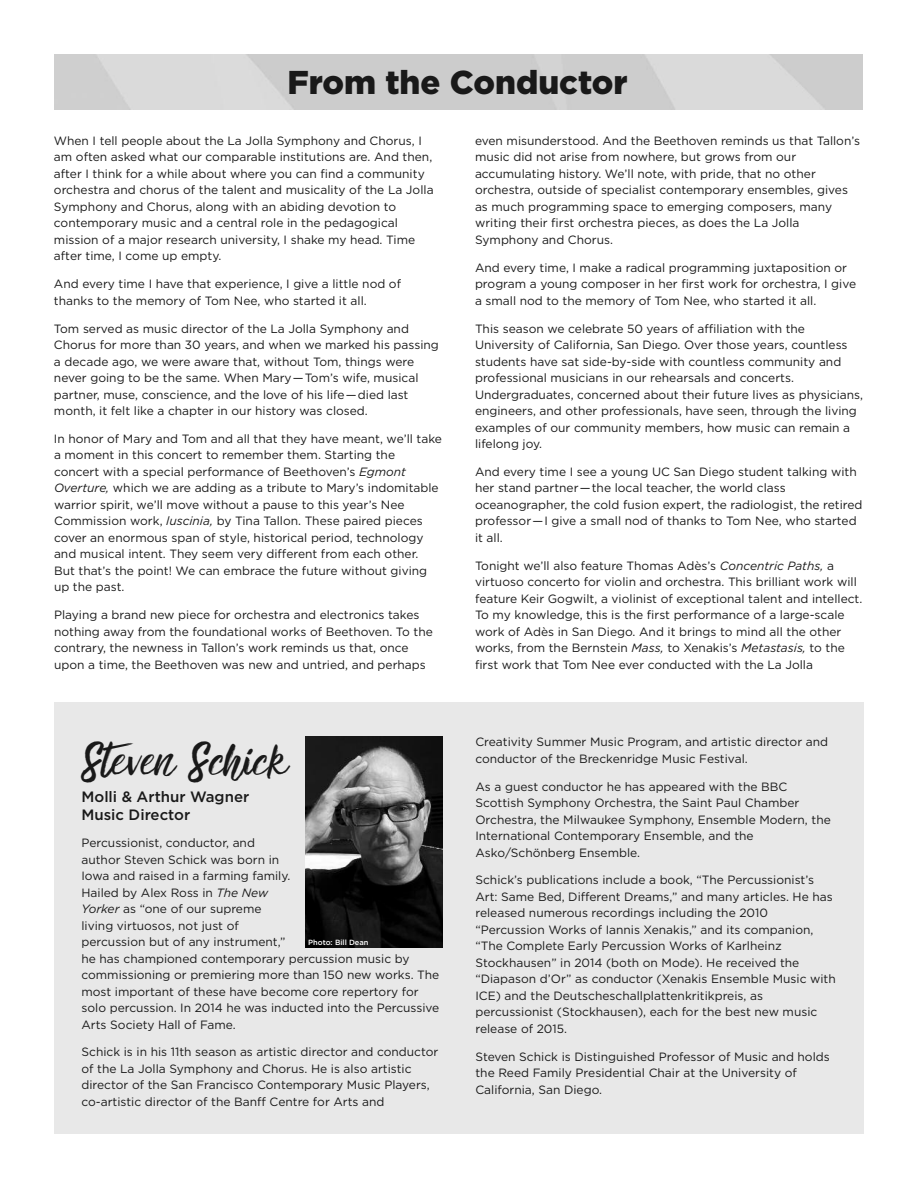
<style>
.page{position:relative;width:918px;height:1188px;background:#fff}
.page>*{position:absolute;margin:0;border:0;box-sizing:border-box;transform-origin:0 0}
.t1{font:39px "Rebel";color:#191919}
.t2{font:900 33px "Gotham";color:#191919}
.t3{font:500 15px/18px "Gotham";color:#191919}
.t4{font:12px/16.5px "Gotham";color:#191919}
.t5{font:500 7.5px "Gotham";color:#fff}
.s1{font-style:italic}
</style>
<div class="page">
<div style="left:54px;top:703px;width:810px;height:431px;background:#e8e8e8"></div>
<img style="left:306px;top:737px;width:137px;height:211px">
<h2 class="t2" style="left:287px;top:71px;width:342px">From the Conductor</h2>
<p class="t4" style="left:54px;top:133px;width:381px">When I tell people about the La Jolla Symphony and Chorus, I am often asked what our comparable institutions are. And then, after I think for a while about where you can find a community orchestra and chorus of the talent and musicality of the La Jolla Symphony and Chorus, along with an abiding devotion to contemporary music and a central role in the pedagogical mission of a major research university, I shake my head. Time after time, I come up empty.</p>
<p class="t4" style="left:54px;top:277px;width:349px">And every time I have that experience, I give a little nod of thanks to the memory of Tom Nee, who started it all.</p>
<p class="t4" style="left:54px;top:321px;width:386px">Tom served as music director of the La Jolla Symphony and Chorus for more than 30 years, and when we marked his passing a decade ago, we were aware that, without Tom, things were never going to be the same. When Mary—Tom’s wife, musical partner, muse, conscience, and the love of his life—died last month, it felt like a chapter in our history was closed.</p>
<p class="t4" style="left:54px;top:431px;width:390px">In honor of Mary and Tom and all that they have meant, we’ll take a moment in this concert to remember them. Starting the concert with a special performance of Beethoven’s <span class="s1">Egmont Overture,</span> which we are adding as a tribute to Mary’s indomitable warrior spirit, we’ll move without a pause to this year’s Nee Commission work, <span class="s1">luscinia,</span> by Tina Tallon. These paired pieces cover an enormous span of style, historical period, technology and musical intent. They seem very different from each other.<br>But that’s the point! We can embrace the future without giving up the past.</p>
<p class="t4" style="left:54px;top:608px;width:380px">Playing a brand new piece for orchestra and electronics takes nothing away from the foundational works of Beethoven. To the contrary, the newness in Tallon’s work reminds us that, once upon a time, the Beethoven was new and untried, and perhaps</p>
<h1 class="t1" style="left:81px;top:739px;width:209px">Steven Schick</h1>
<p class="t3" style="left:81px;top:789px;width:169px">Molli &amp; Arthur Wagner<br>Music Director</p>
<p class="t4" style="left:81px;top:836px;width:359px">Percussionist, conductor, and<br>author Steven Schick was born in<br>Iowa and raised in a farming family.<br>Hailed by Alex Ross in <span class="s1">The New<br>Yorker</span> as “one of our supreme<br>living virtuosos, not just of<br>percussion but of any instrument,”<br>he has championed contemporary percussion music by commissioning or premiering more than 150 new works. The most important of these have become core repertory for solo percussion. In 2014 he was inducted into the Percussive Arts Society Hall of Fame.</p>
<p class="t4" style="left:81px;top:1045px;width:358px">Schick is in his 11th season as artistic director and conductor of the La Jolla Symphony and Chorus. He is also artistic director of the San Francisco Contemporary Music Players, co-artistic director of the Banff Centre for Arts and</p>
<p class="t5" style="left:308px;top:940px;width:62px">Photo: Bill Dean</p>
<p class="t4" style="left:475px;top:133px;width:387px">even misunderstood. And the Beethoven reminds us that Tallon’s music did not arise from nowhere, but grows from our accumulating history. We’ll note, with pride, that no other orchestra, outside of specialist contemporary ensembles, gives as much programming space to emerging composers, many writing their first orchestra pieces, as does the La Jolla Symphony and Chorus.</p>
<p class="t4" style="left:475px;top:260px;width:383px">And every time, I make a radical programming juxtaposition or program a young composer in her first work for orchestra, I give a small nod to the memory of Tom Nee, who started it all.</p>
<p class="t4" style="left:475px;top:321px;width:390px">This season we celebrate 50 years of affiliation with the University of California, San Diego. Over those years, countless students have sat side-by-side with countless community and professional musicians in our rehearsals and concerts.<br>Undergraduates, concerned about their future lives as physicians, engineers, and other professionals, have seen, through the living examples of our community members, how music can remain a lifelong joy.</p>
<p class="t4" style="left:475px;top:464px;width:389px">And every time I see a young UC San Diego student talking with her stand partner—the local teacher, the world class oceanographer, the cold fusion expert, the radiologist, the retired professor—I give a small nod of thanks to Tom Nee, who started it all.</p>
<p class="t4" style="left:475px;top:558px;width:389px">Tonight we’ll also feature Thomas Adès’s <span class="s1">Concentric Paths,</span> a virtuoso concerto for violin and orchestra. This brilliant work will feature Keir Gogwilt, a violinist of exceptional talent and intellect.<br>To my knowledge, this is the first performance of a large-scale work of Adès in San Diego. And it brings to mind all the other works, from the Bernstein <span class="s1">Mass,</span> to Xenakis’s <span class="s1">Metastasis,</span> to the first work that Tom Nee ever conducted with the La Jolla</p>
<p class="t4" style="left:475px;top:735px;width:354px">Creativity Summer Music Program, and artistic director and conductor of the Breckenridge Music Festival.</p>
<p class="t4" style="left:475px;top:779px;width:357px">As a guest conductor he has appeared with the BBC Scottish Symphony Orchestra, the Saint Paul Chamber Orchestra, the Milwaukee Symphony, Ensemble Modern, the International Contemporary Ensemble, and the Asko/Schönberg Ensemble.</p>
<p class="t4" style="left:475px;top:873px;width:362px">Schick’s publications include a book, “The Percussionist’s Art: Same Bed, Different Dreams,” and many articles. He has released numerous recordings including the 2010 “Percussion Works of Iannis Xenakis,” and its companion, “The Complete Early Percussion Works of Karlheinz Stockhausen” in 2014 (both on Mode). He received the “Diapason d’Or” as conductor (Xenakis Ensemble Music with ICE) and the Deutscheschallplattenkritikpreis, as percussionist (Stockhausen), each for the best new music release of 2015.</p>
<p class="t4" style="left:475px;top:1049px;width:356px">Steven Schick is Distinguished Professor of Music and holds the Reed Family Presidential Chair at the University of<br>California, San Diego.</p>
</div>
